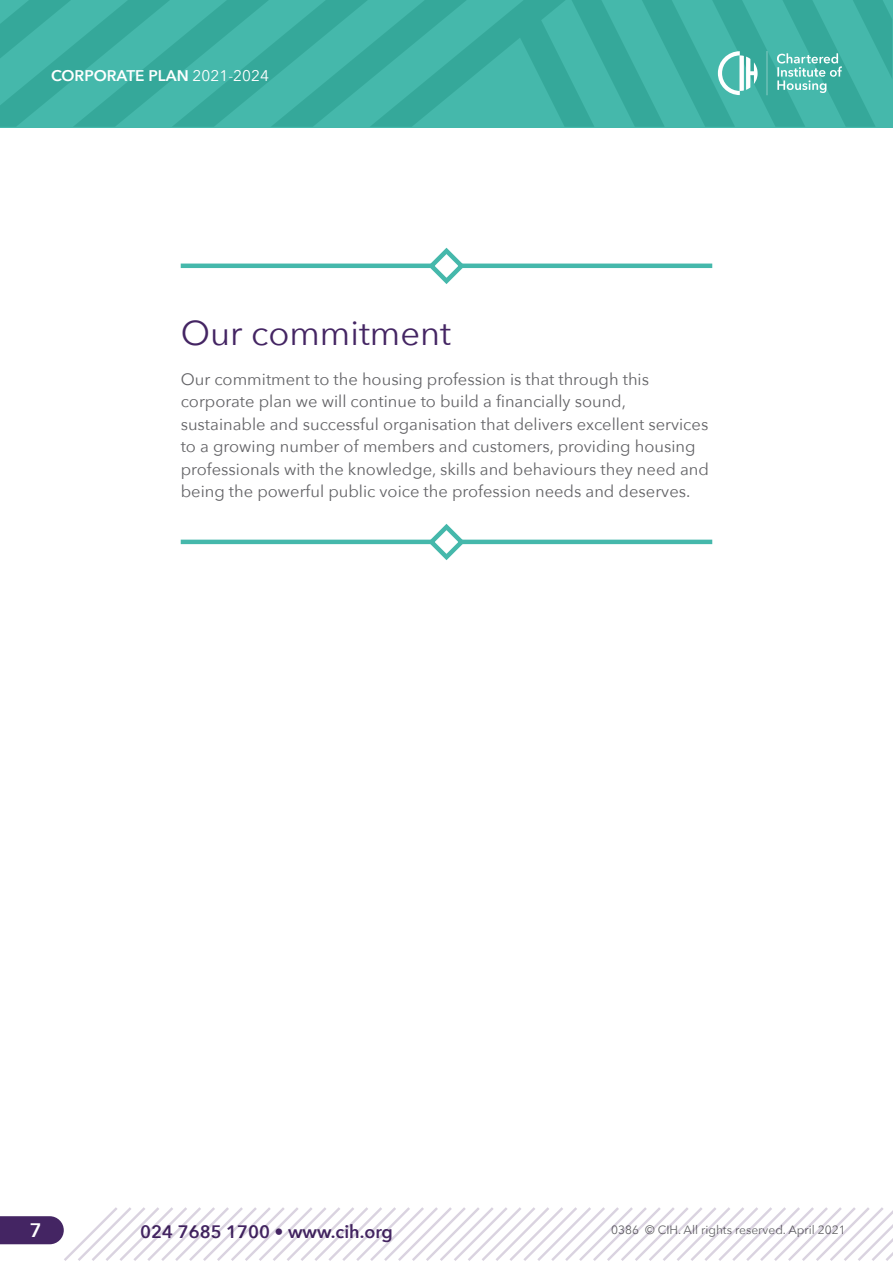
<style>
.page{position:relative;width:893px;height:1263px;background:#fff}
.page>*{position:absolute;margin:0;border:0;box-sizing:border-box;transform-origin:0 0}
.t1{font:34.5px "Avenir Next";color:#442563}
.t2{font:600 19.5px "Avenir Next";color:#fff}
.t3{font:600 18px "Avenir Next";color:#442563}
.t4{font:16.5px/22.5px "Avenir Next";color:#636366}
.t5{font:600 15.45px "Avenir Next";color:#fff}
.t6{font:12px "Avenir Next";color:#636366}
.s1{font-weight:400}
</style>
<div class="page">
<svg style="left:0;top:0;width:892px;height:127px;background:#3eb1a3"></svg>
<svg style="left:777px;top:53px;width:65px;height:40px;background:#6bc3b9"></svg>
<svg style="left:718px;top:51px;width:40px;height:44px"></svg>
<svg style="left:767px;top:51px;width:1px;height:44px"></svg>
<hr style="left:181px;top:540px;width:531px;height:4px;background:#45b8ab">
<hr style="left:181px;top:264px;width:531px;height:4px;background:#45b8ab">
<svg style="left:425px;top:524px;width:43px;height:36px"></svg>
<svg style="left:425px;top:247px;width:43px;height:37px"></svg>
<svg style="left:0;top:1207px;width:893px;height:54px"></svg>
<p class="t5" style="left:51px;top:62px;width:219px">CORPORATE PLAN <span class="s1">2021-2024</span></p>
<h1 class="t1" style="left:181px;top:304px;width:272px">Our commitment</h1>
<p class="t4" style="left:181px;top:367px;width:530px">Our commitment to the housing profession is that through this corporate plan we will continue to build a financially sound, sustainable and successful organisation that delivers excellent services to a growing number of members and customers, providing housing professionals with the knowledge, skills and behaviours they need and being the powerful public voice the profession needs and deserves.</p>
<p class="t2" style="left:30px;top:1214px;width:13px">7</p>
<p class="t3" style="left:140px;top:1216px;width:254px">024 7685 1700 • www.cih.org</p>
<p class="t6" style="left:611px;top:1220px;width:236px">0386 © CIH. All rights reserved. April 2021</p>
</div>
